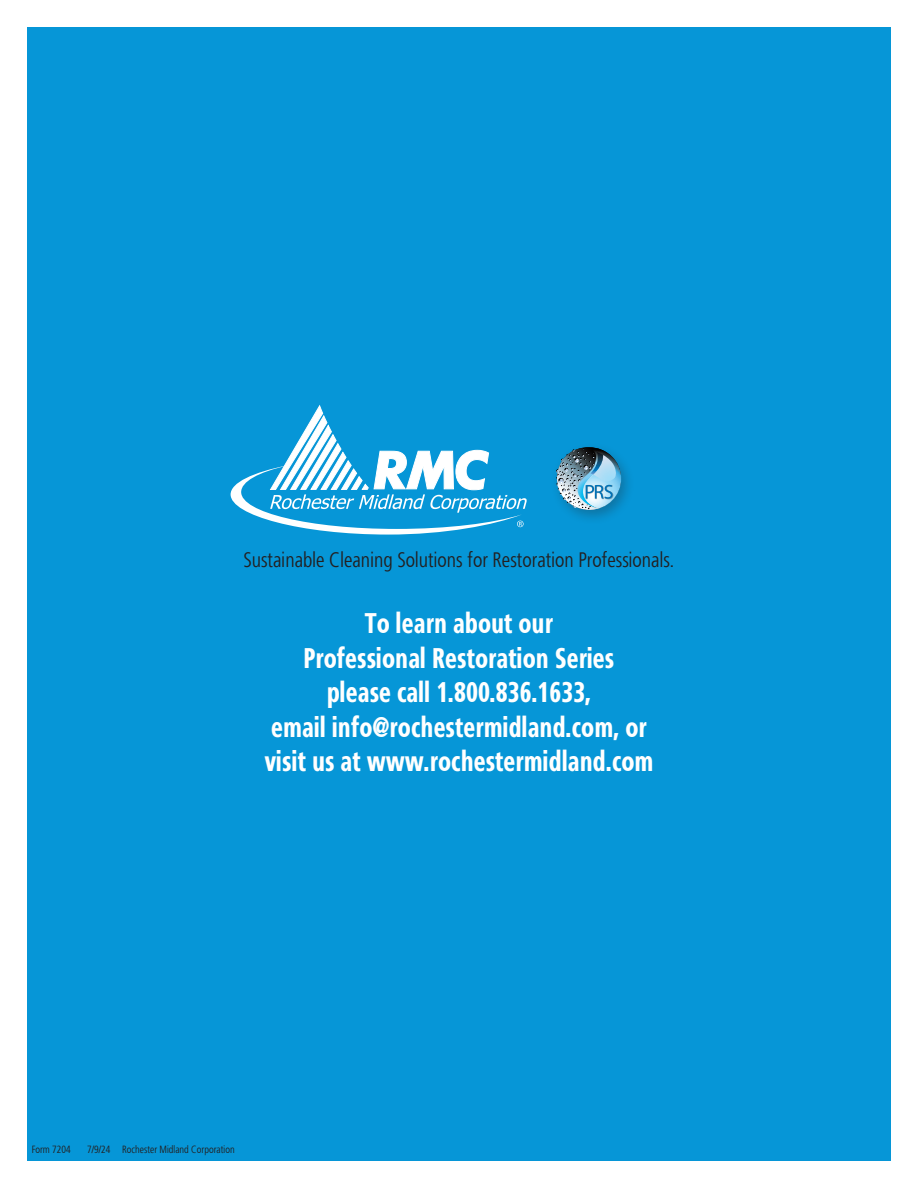
<style>
.page{position:relative;width:918px;height:1188px;background:#fff}
.page>*{position:absolute;margin:0;border:0;box-sizing:border-box;transform-origin:0 0}
.t1{font:700 28.5px/34.5px "Frutiger Cond FC";color:#fff;text-align:center;scale:.94 1}
.t2{font:300 21px "Frutiger Cond FC";color:#231f20}
.t3{font:300 10.5px "Frutiger Cond FC";color:#231f20}
</style>
<div class="page">
<div style="left:27px;top:27px;width:864px;height:1134px;background:#0696d7"></div>
<svg style="left:231px;top:405px;width:296px;height:130px"></svg>
<div style="left:550px;top:442px;width:85px;height:83px;background:#231f20;opacity:.28"></div>
<img style="left:556px;top:447px;width:65px;height:67px">
<p class="t2" style="left:243px;top:548px;width:433px">Sustainable Cleaning Solutions for Restoration Professionals.</p>
<p class="t1" style="left:264px;top:606px;width:416px">To learn about our<br>Professional Restoration Series<br>please call 1.800.836.1633,<br>email info@rochestermidland.com, or visit us at www.rochestermidland.com</p>
<p class="t3" style="left:32px;top:1143px;width:41px">Form 7204</p>
<p class="t3" style="left:87px;top:1143px;width:149px">7/9/24 Rochester Midland Corporation</p>
</div>
